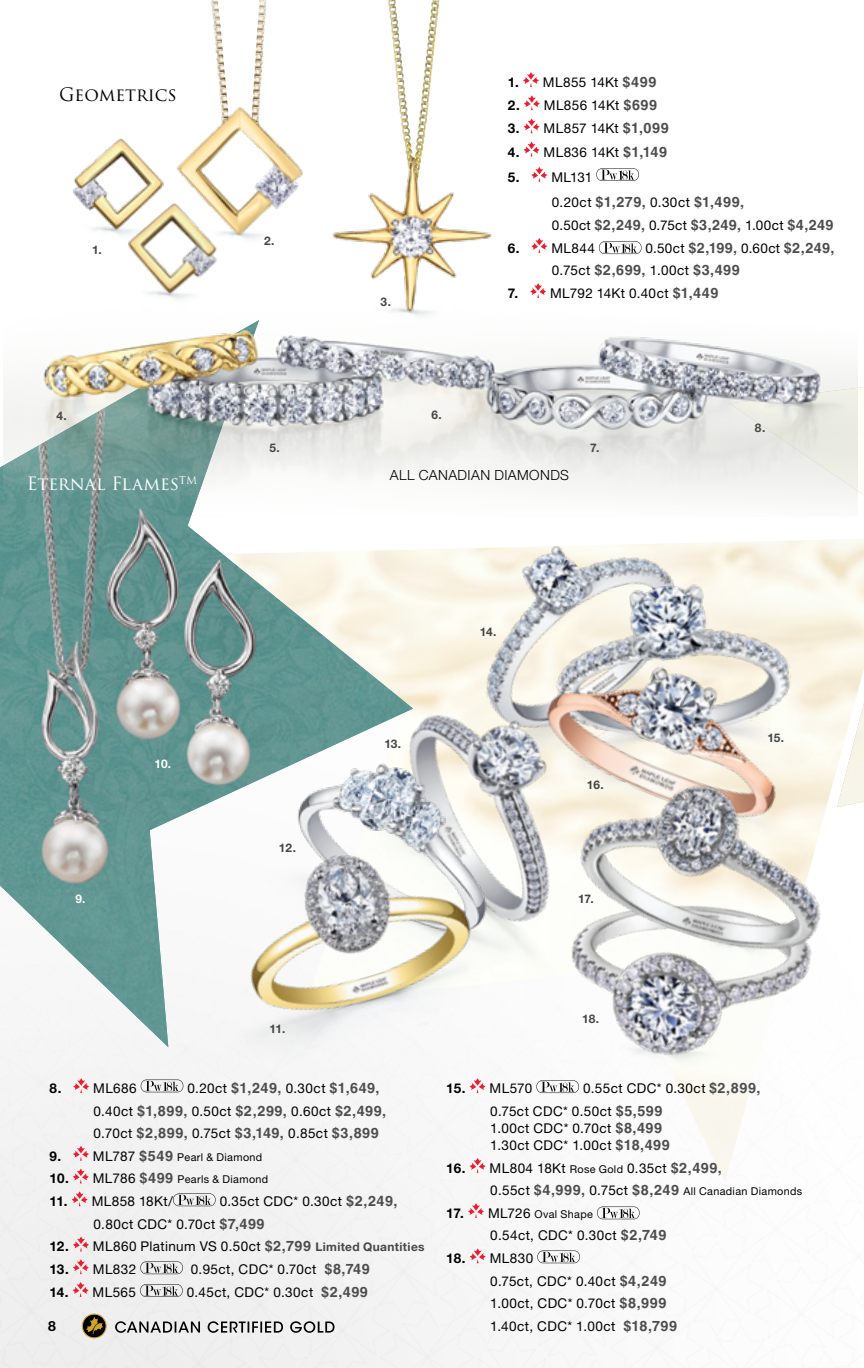
<style>
.page{position:relative;width:864px;height:1368px;background:#fff}
.page>*{position:absolute;margin:0;border:0;box-sizing:border-box;transform-origin:0 0}
.t1{font:18px "Trajan Pro 3";color:#fff}
.t2{font:18px "Trajan Pro 3";color:#000}
.t3{font:700 14.4px/22.4px "Helvetica LT Std";letter-spacing:.035em;color:#4d4d4f}
.t4{font:300 14px "Helvetica Neue LT Std";letter-spacing:.03em;color:#000}
.t5{font:700 14px "Helvetica Neue LT Std";color:#000}
.t6{font:13.6px/22.4px "Helvetica Neue LT Std";letter-spacing:.03em;color:#000}
.t7{font:700 11.8px "Helvetica Neue LT Std";letter-spacing:-.01em;color:#464547}
.t8{font:700 11.8px "Helvetica Neue LT Std";color:#fff}
.t9{font:10.8px "Helvetica Neue LT Std";letter-spacing:.035em;color:#000}
.s1{font-weight:700}
.s2{font-family:"Helvetica LT Std";font-weight:700;font-size:14.4px;color:#4d4d4f}
.s3{font-family:"Helvetica Neue LT Std";font-weight:400;font-size:13.6px;color:#000}
.s4{font-weight:700;font-size:13.6px}
.s5{font-size:13.6px}
.s6{font-weight:700;font-size:11.8px;color:#464547}
.s7{font-size:10.8px}
</style>
<div class="page">
<div style="left:0;top:1047px;width:658px;height:321px;background:#f3f3f3"></div>
<img style="left:857px;top:387px;width:7px;height:112px">
<img style="left:222px;top:539px;width:642px;height:643px">
<img style="left:0;top:386px;width:376px;height:661px">
<img style="left:255px;top:0;width:9px;height:61px">
<img style="left:211px;top:0;width:13px;height:61px">
<img style="left:4px;top:320px;width:853px;height:197px">
<img style="left:72px;top:138px;width:72px;height:95px">
<img style="left:115px;top:189px;width:72px;height:110px">
<img style="left:843px;top:647px;width:21px;height:41px">
<img style="left:376px;top:472px;width:399px;height:139px">
<img style="left:511px;top:500px;width:317px;height:111px">
<img style="left:521px;top:603px;width:307px;height:85px">
<img style="left:480px;top:1064px;width:384px;height:103px">
<img style="left:684px;top:688px;width:180px;height:376px">
<img style="left:215px;top:611px;width:469px;height:510px">
<img style="left:222px;top:701px;width:339px;height:314px">
<img style="left:186px;top:792px;width:343px;height:313px">
<img style="left:144px;top:61px;width:159px;height:236px">
<img style="left:388px;top:0;width:14px;height:126px">
<img style="left:402px;top:0;width:38px;height:126px">
<img style="left:313px;top:126px;width:196px;height:202px">
<svg style="left:82px;top:1314px;width:24px;height:24px"></svg>
<div style="left:82px;top:1314px;width:25px;height:24px;border:1px solid #cea32c;border-radius:50%"></div>
<svg style="left:85px;top:1316px;width:19px;height:18px"></svg>
<svg style="left:115px;top:1321px;width:220px;height:12px"></svg>
<svg style="left:523px;top:72px;width:16px;height:15px"></svg>
<svg style="left:524px;top:95px;width:16px;height:15px"></svg>
<svg style="left:524px;top:118px;width:16px;height:15px"></svg>
<svg style="left:524px;top:142px;width:16px;height:15px"></svg>
<svg style="left:531px;top:167px;width:16px;height:15px"></svg>
<svg style="left:596px;top:168px;width:43px;height:13px"></svg>
<svg style="left:531px;top:238px;width:16px;height:15px"></svg>
<svg style="left:599px;top:241px;width:43px;height:13px"></svg>
<svg style="left:530px;top:283px;width:16px;height:15px"></svg>
<svg style="left:73px;top:1078px;width:16px;height:15px"></svg>
<svg style="left:141px;top:1080px;width:42px;height:12px"></svg>
<svg style="left:73px;top:1146px;width:16px;height:15px"></svg>
<svg style="left:73px;top:1169px;width:16px;height:14px"></svg>
<svg style="left:72px;top:1191px;width:16px;height:15px"></svg>
<svg style="left:173px;top:1194px;width:43px;height:12px"></svg>
<svg style="left:73px;top:1237px;width:16px;height:14px"></svg>
<svg style="left:73px;top:1259px;width:16px;height:15px"></svg>
<svg style="left:140px;top:1261px;width:43px;height:13px"></svg>
<svg style="left:73px;top:1282px;width:16px;height:15px"></svg>
<svg style="left:140px;top:1284px;width:43px;height:13px"></svg>
<svg style="left:470px;top:1078px;width:16px;height:15px"></svg>
<svg style="left:536px;top:1080px;width:43px;height:13px"></svg>
<svg style="left:470px;top:1158px;width:16px;height:15px"></svg>
<svg style="left:468px;top:1203px;width:16px;height:15px"></svg>
<svg style="left:597px;top:1207px;width:43px;height:12px"></svg>
<svg style="left:470px;top:1248px;width:16px;height:15px"></svg>
<svg style="left:537px;top:1251px;width:43px;height:12px"></svg>
<h1 class="t2" style="left:59px;top:82px;width:119px">Geometrics</h1>
<p class="t7" style="left:92px;top:242px;width:11px">1.</p>
<p class="t7" style="left:57px;top:408px;width:12px">4.</p>
<h1 class="t1" style="left:27px;top:472px;width:172px">Eternal Flames<sup>TM</sup></h1>
<p class="t7" style="left:264px;top:234px;width:12px">2.</p>
<p class="t7" style="left:269px;top:440px;width:12px">5.</p>
<p class="t8" style="left:75px;top:892px;width:12px">9.</p>
<p class="t8" style="left:154px;top:757px;width:18px">10.</p>
<p class="t7" style="left:279px;top:840px;width:19px">12.</p>
<p class="t7" style="left:270px;top:1022px;width:17px">11.</p>
<p class="t7" style="left:381px;top:294px;width:12px">3.</p>
<p class="t7" style="left:432px;top:408px;width:12px">6.</p>
<p class="t6" style="left:508px;top:71px;width:150px"><span class="s1">1.</span> ML855 14Kt <span class="s2">$499</span></p>
<p class="t6" style="left:508px;top:94px;width:151px"><span class="s1">2.</span> ML856 14Kt <span class="s2">$699</span></p>
<p class="t6" style="left:508px;top:117px;width:162px"><span class="s1">3.</span> ML857 14Kt <span class="s2">$1,099</span></p>
<p class="t6" style="left:508px;top:140px;width:161px"><span class="s1">4.</span> ML836 14Kt <span class="s2">$1,149</span></p>
<p class="t6" style="left:508px;top:166px;width:86px"><span class="s1">5.</span> ML131</p>
<p class="t3" style="left:552px;top:190px;width:283px;line-height:23.2px"><span class="s3">0.20ct</span> $1,279, <span class="s3">0.30ct</span> $1,499,<br><span class="s3">0.50ct</span> $2,249, <span class="s3">0.75ct</span> $3,249, <span class="s3">1.00ct</span> $4,249</p>
<p class="t6" style="left:508px;top:237px;width:89px"><span class="s1">6.</span> ML844</p>
<p class="t3" style="left:552px;top:236px;width:284px;text-indent:94px"><span class="s3">0.50ct</span> $2,199, <span class="s3">0.60ct</span> $2,249,<br><span class="s3">0.75ct</span> $2,699, <span class="s3">1.00ct</span> $3,499</p>
<p class="t6" style="left:508px;top:282px;width:212px"><span class="s1">7.</span> ML792 14Kt 0.40ct <span class="s2">$1,449</span></p>
<p class="t7" style="left:590px;top:440px;width:11px">7.</p>
<p class="t7" style="left:755px;top:421px;width:12px">8.</p>
<p class="t4" style="left:390px;top:466px;width:181px">ALL CANADIAN DIAMONDS</p>
<p class="t7" style="left:384px;top:736px;width:18px">13.</p>
<p class="t7" style="left:480px;top:624px;width:18px">14.</p>
<p class="t7" style="left:587px;top:778px;width:18px">16.</p>
<p class="t7" style="left:578px;top:892px;width:17px">17.</p>
<p class="t7" style="left:582px;top:1012px;width:18px">18.</p>
<p class="t7" style="left:767px;top:731px;width:18px">15.</p>
<p class="t3" style="left:94px;top:1077px;width:294px;text-indent:94px"><span class="s3">0.20ct</span> $1,249, <span class="s3">0.30ct</span> $1,649,<br><span class="s3">0.40ct</span> $1,899, <span class="s3">0.50ct</span> $2,299, <span class="s3">0.60ct</span> $2,499,<br><span class="s3">0.70ct</span> $2,899, <span class="s3">0.75ct</span> $3,149, <span class="s3">0.85ct</span> $3,899</p>
<p class="t9" style="left:50px;top:1150px;width:214px"><span class="s4">9.</span> <span class="s5">ML787</span> <span class="s2">$549</span> Pearl &amp; Diamond</p>
<p class="t9" style="left:50px;top:1173px;width:220px"><span class="s4">10.</span> <span class="s5">ML786</span> <span class="s2">$499</span> Pearls &amp; Diamond</p>
<p class="t6" style="left:50px;top:1190px;width:125px"><span class="s1">11.</span> ML858 18Kt/</p>
<p class="t6" style="left:50px;top:1077px;width:89px"><span class="s1">8.</span> ML686</p>
<p class="t6" style="left:94px;top:1190px;width:306px;text-indent:126px">0.35ct CDC* 0.30ct <span class="s2">$2,249,<br></span>0.80ct CDC* 0.70ct <span class="s2">$7,499</span></p>
<p class="t6" style="left:50px;top:1235px;width:377px"><span class="s1">12.</span> ML860 Platinum VS 0.50ct <span class="s2">$2,799</span> <span class="s6">Limited Quantities</span></p>
<p class="t6" style="left:50px;top:1258px;width:88px"><span class="s1">13.</span> ML832</p>
<p class="t6" style="left:191px;top:1258px;width:180px">0.95ct, CDC* 0.70ct <span class="s2">$8,749</span></p>
<p class="t6" style="left:50px;top:1281px;width:88px"><span class="s1">14.</span> ML565</p>
<p class="t6" style="left:187px;top:1281px;width:183px">0.45ct, CDC* 0.30ct <span class="s2">$2,499</span></p>
<p class="t5" style="left:48px;top:1317px;width:9px">8</p>
<p class="t6" style="left:490px;top:1077px;width:272px;text-indent:93px">0.55ct CDC* 0.30ct <span class="s2">$2,899,<br></span>0.75ct CDC* 0.50ct <span class="s2">$5,599</span></p>
<p class="t6" style="left:490px;top:1119px;width:181px;line-height:17.2px">1.00ct CDC* 0.70ct <span class="s2">$8,499<br></span>1.30ct CDC* 1.00ct <span class="s2">$18,499</span></p>
<p class="t6" style="left:446px;top:1157px;width:277px"><span class="s1">16.</span> ML804 18Kt <span class="s7">Rose Gold</span> 0.35ct <span class="s2">$2,499,</span></p>
<p class="t9" style="left:490px;top:1185px;width:314px"><span class="s5">0.55ct</span> <span class="s2">$4,999,</span> <span class="s5">0.75ct</span> <span class="s2">$8,249</span> All Canadian Diamonds</p>
<p class="t9" style="left:446px;top:1208px;width:148px"><span class="s4">17.</span> <span class="s5">ML726</span> Oval Shape</p>
<p class="t6" style="left:490px;top:1224px;width:178px">0.54ct, CDC* 0.30ct <span class="s2">$2,749</span></p>
<p class="t6" style="left:490px;top:1247px;width:189px;text-indent:-44px"><span class="s1">18.</span> ML830<br>0.75ct, CDC* 0.40ct <span class="s2">$4,249<br></span>1.00ct, CDC* 0.70ct <span class="s2">$8,999<br></span>1.40ct, CDC* 1.00ct <span class="s2">$18,799</span></p>
<p class="t6" style="left:446px;top:1077px;width:88px"><span class="s1">15.</span> ML570</p>
</div>
